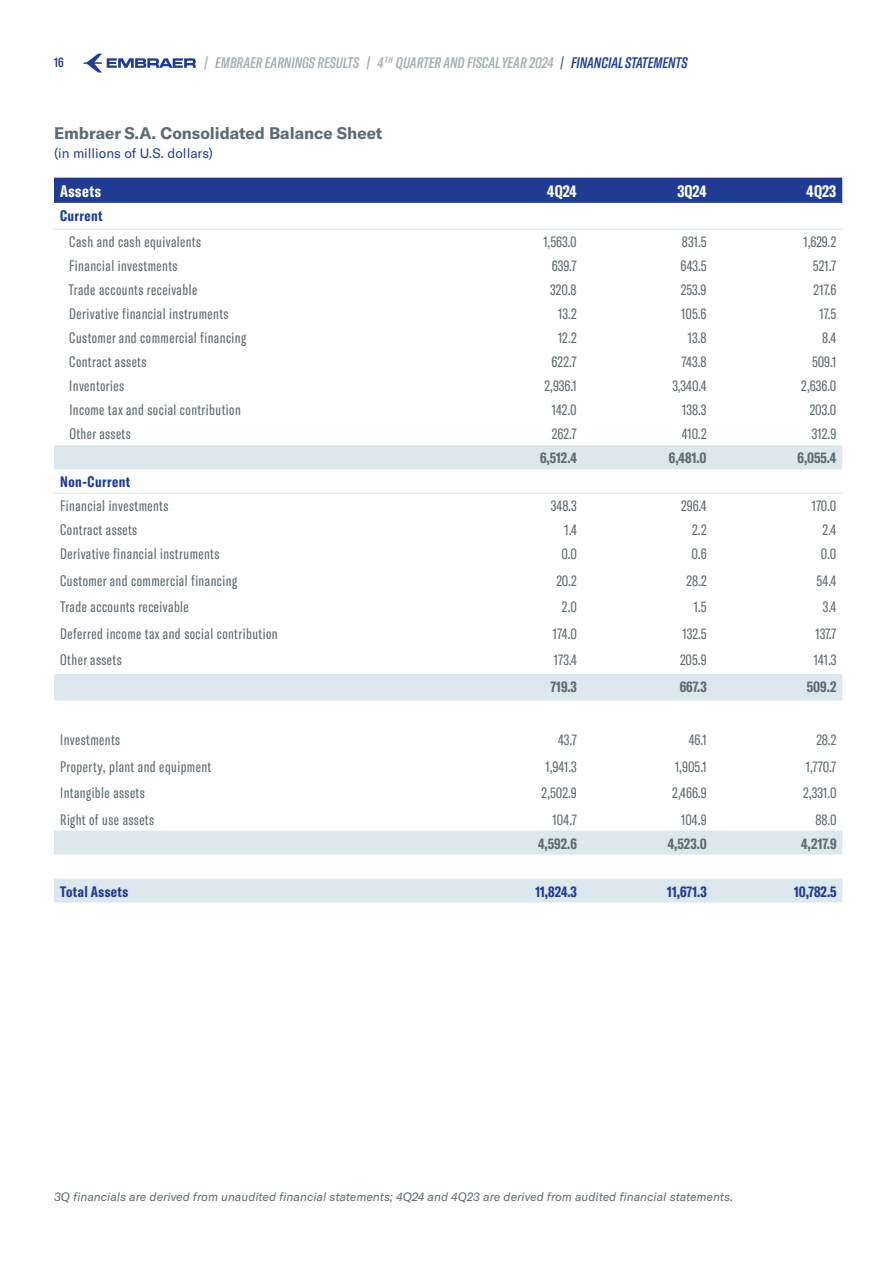
<style>
.page{position:relative;width:893px;height:1263px;background:#fff}
.page>*{position:absolute;margin:0;border:0;box-sizing:border-box;transform-origin:0 0}
.t1{font:700 16.5px "GT America";color:#5c6c74}
.t2{font:700 extra-condensed 16.5px "GT America";letter-spacing:.015em;color:#fff}
.t3{font:extra-condensed 15px "GT America";letter-spacing:.03em;color:#5c6c74}
.t4{font:italic 500 extra-condensed 15px "GT America";color:#647883}
.t5{font:700 extra-condensed 15px "GT America";color:#5c6c74}
.t6{font:700 extra-condensed 15px "GT America";letter-spacing:.025em;color:#1f3c92}
.t7{font:13.5px "GT America";color:#1f3c92}
.t8{font:500 extra-condensed 13.5px "GT America";color:#1f3c92}
.t9{font:italic 12px "GT America";color:#5c6c74}
.s1{color:#5c6c74}
.s2{color:#1f3c92}
</style>
<div class="page">
<svg style="left:83px;top:54px;width:113px;height:19px"></svg>
<div style="left:54px;top:178px;width:788px;height:25px;background:#1f3c92"></div>
<svg style="left:54px;top:445px;width:788px;height:457px"></svg>
<hr style="left:54px;top:229px;width:399px;height:1px;background:#dde7ee">
<hr style="left:453px;top:229px;width:130px;height:1px;background:#dde7ee">
<hr style="left:583px;top:229px;width:129px;height:1px;background:#dde7ee">
<hr style="left:712px;top:229px;width:130px;height:1px;background:#dde7ee">
<hr style="left:54px;top:493px;width:399px;height:1px;background:#dde7ee">
<hr style="left:453px;top:493px;width:130px;height:1px;background:#dde7ee">
<hr style="left:583px;top:493px;width:129px;height:1px;background:#dde7ee">
<hr style="left:712px;top:493px;width:130px;height:1px;background:#dde7ee">
<p class="t8" style="left:54px;top:55px;width:11px">16</p>
<p class="t4" style="left:205px;top:54px;width:484px">| EMBRAER EARNINGS RESULTS <span class="s1">|</span> 4<sup>TH</sup> QUARTER AND FISCAL YEAR 2024 <span class="s1">|</span> <span class="s2">FINANCIAL STATEMENTS</span></p>
<p class="t1" style="left:54px;top:122px;width:330px">Embraer S.A. Consolidated Balance Sheet</p>
<p class="t7" style="left:54px;top:145px;width:160px">(in millions of U.S. dollars)</p>
<p class="t2" style="left:60px;top:181px;width:43px">Assets</p>
<p class="t2" style="left:547px;top:181px;width:31px">4Q24</p>
<p class="t2" style="left:677px;top:181px;width:31px">3Q24</p>
<p class="t2" style="left:807px;top:181px;width:31px">4Q23</p>
<p class="t6" style="left:60px;top:206px;width:44px">Current</p>
<p class="t3" style="left:69px;top:233px;width:133px">Cash and cash equivalents</p>
<p class="t3" style="left:543px;top:233px;width:35px">1,563.0</p>
<p class="t3" style="left:682px;top:233px;width:26px">831.5</p>
<p class="t3" style="left:803px;top:233px;width:34px">1,629.2</p>
<p class="t3" style="left:69px;top:257px;width:110px">Financial investments</p>
<p class="t3" style="left:552px;top:257px;width:26px">639.7</p>
<p class="t3" style="left:681px;top:257px;width:27px">643.5</p>
<p class="t3" style="left:813px;top:257px;width:25px">521.7</p>
<p class="t3" style="left:69px;top:281px;width:130px">Trade accounts receivable</p>
<p class="t3" style="left:550px;top:281px;width:28px">320.8</p>
<p class="t3" style="left:681px;top:281px;width:27px">253.9</p>
<p class="t3" style="left:814px;top:281px;width:24px">217.6</p>
<p class="t3" style="left:69px;top:305px;width:161px">Derivative financial instruments</p>
<p class="t3" style="left:558px;top:305px;width:20px">13.2</p>
<p class="t3" style="left:681px;top:305px;width:27px">105.6</p>
<p class="t3" style="left:820px;top:305px;width:18px">17.5</p>
<p class="t3" style="left:69px;top:329px;width:178px">Customer and commercial financing</p>
<p class="t3" style="left:558px;top:329px;width:20px">12.2</p>
<p class="t3" style="left:688px;top:329px;width:20px">13.8</p>
<p class="t3" style="left:822px;top:329px;width:16px">8.4</p>
<p class="t3" style="left:69px;top:353px;width:79px">Contract assets</p>
<p class="t3" style="left:552px;top:353px;width:27px">622.7</p>
<p class="t3" style="left:682px;top:353px;width:26px">743.8</p>
<p class="t3" style="left:812px;top:353px;width:26px">509.1</p>
<p class="t3" style="left:69px;top:377px;width:56px">Inventories</p>
<p class="t3" style="left:544px;top:377px;width:34px">2,936.1</p>
<p class="t3" style="left:672px;top:377px;width:36px">3,340.4</p>
<p class="t3" style="left:801px;top:377px;width:37px">2,636.0</p>
<p class="t3" style="left:69px;top:401px;width:173px">Income tax and social contribution</p>
<p class="t3" style="left:552px;top:401px;width:26px">142.0</p>
<p class="t3" style="left:682px;top:401px;width:26px">138.3</p>
<p class="t3" style="left:810px;top:401px;width:28px">203.0</p>
<p class="t3" style="left:69px;top:425px;width:63px">Other assets</p>
<p class="t3" style="left:552px;top:425px;width:26px">262.7</p>
<p class="t3" style="left:682px;top:425px;width:26px">410.2</p>
<p class="t3" style="left:812px;top:425px;width:26px">312.9</p>
<p class="t5" style="left:540px;top:449px;width:38px">6,512.4</p>
<p class="t5" style="left:669px;top:449px;width:39px">6,481.0</p>
<p class="t5" style="left:797px;top:449px;width:40px">6,055.4</p>
<p class="t6" style="left:60px;top:473px;width:72px">Non-Current</p>
<p class="t3" style="left:60px;top:497px;width:110px">Financial investments</p>
<p class="t3" style="left:551px;top:497px;width:27px">348.3</p>
<p class="t3" style="left:681px;top:497px;width:27px">296.4</p>
<p class="t3" style="left:812px;top:497px;width:26px">170.0</p>
<p class="t3" style="left:60px;top:521px;width:79px">Contract assets</p>
<p class="t3" style="left:564px;top:521px;width:14px">1.4</p>
<p class="t3" style="left:692px;top:521px;width:16px">2.2</p>
<p class="t3" style="left:822px;top:521px;width:15px">2.4</p>
<p class="t3" style="left:60px;top:545px;width:161px">Derivative financial instruments</p>
<p class="t3" style="left:561px;top:545px;width:17px">0.0</p>
<p class="t3" style="left:692px;top:545px;width:17px">0.6</p>
<p class="t3" style="left:821px;top:545px;width:17px">0.0</p>
<p class="t3" style="left:60px;top:572px;width:178px">Customer and commercial financing</p>
<p class="t3" style="left:556px;top:572px;width:22px">20.2</p>
<p class="t3" style="left:686px;top:572px;width:22px">28.2</p>
<p class="t3" style="left:817px;top:572px;width:21px">54.4</p>
<p class="t3" style="left:60px;top:598px;width:130px">Trade accounts receivable</p>
<p class="t3" style="left:562px;top:598px;width:16px">2.0</p>
<p class="t3" style="left:694px;top:598px;width:14px">1.5</p>
<p class="t3" style="left:823px;top:598px;width:15px">3.4</p>
<p class="t3" style="left:60px;top:625px;width:219px">Deferred income tax and social contribution</p>
<p class="t3" style="left:553px;top:625px;width:26px">174.0</p>
<p class="t3" style="left:682px;top:625px;width:26px">132.5</p>
<p class="t3" style="left:815px;top:625px;width:23px">137.7</p>
<p class="t3" style="left:60px;top:651px;width:63px">Other assets</p>
<p class="t3" style="left:554px;top:651px;width:25px">173.4</p>
<p class="t3" style="left:680px;top:651px;width:28px">205.9</p>
<p class="t3" style="left:814px;top:651px;width:24px">141.3</p>
<p class="t5" style="left:550px;top:677px;width:28px">719.3</p>
<p class="t5" style="left:680px;top:677px;width:28px">667.3</p>
<p class="t5" style="left:807px;top:677px;width:31px">509.2</p>
<p class="t3" style="left:60px;top:731px;width:61px">Investments</p>
<p class="t3" style="left:558px;top:731px;width:20px">43.7</p>
<p class="t3" style="left:689px;top:731px;width:19px">46.1</p>
<p class="t3" style="left:816px;top:731px;width:22px">28.2</p>
<p class="t3" style="left:60px;top:757px;width:152px">Property, plant and equipment</p>
<p class="t3" style="left:545px;top:757px;width:33px">1,941.3</p>
<p class="t3" style="left:675px;top:757px;width:33px">1,905.1</p>
<p class="t3" style="left:806px;top:757px;width:32px">1,770.7</p>
<p class="t3" style="left:60px;top:784px;width:86px">Intangible assets</p>
<p class="t3" style="left:542px;top:784px;width:37px">2,502.9</p>
<p class="t3" style="left:672px;top:784px;width:36px">2,466.9</p>
<p class="t3" style="left:803px;top:784px;width:35px">2,331.0</p>
<p class="t3" style="left:60px;top:810px;width:95px">Right of use assets</p>
<p class="t3" style="left:553px;top:810px;width:26px">104.7</p>
<p class="t3" style="left:681px;top:810px;width:27px">104.9</p>
<p class="t3" style="left:815px;top:810px;width:23px">88.0</p>
<p class="t5" style="left:538px;top:834px;width:40px">4,592.6</p>
<p class="t5" style="left:668px;top:834px;width:40px">4,523.0</p>
<p class="t5" style="left:801px;top:834px;width:37px">4,217.9</p>
<p class="t6" style="left:60px;top:882px;width:69px">Total Assets</p>
<p class="t6" style="left:535px;top:882px;width:43px">11,824.3</p>
<p class="t6" style="left:667px;top:882px;width:41px">11,671.3</p>
<p class="t6" style="left:794px;top:882px;width:44px">10,782.5</p>
<p class="t9" style="left:54px;top:1190px;width:681px">3Q financials are derived from unaudited financial statements; 4Q24 and 4Q23 are derived from audited financial statements.</p>
</div>
